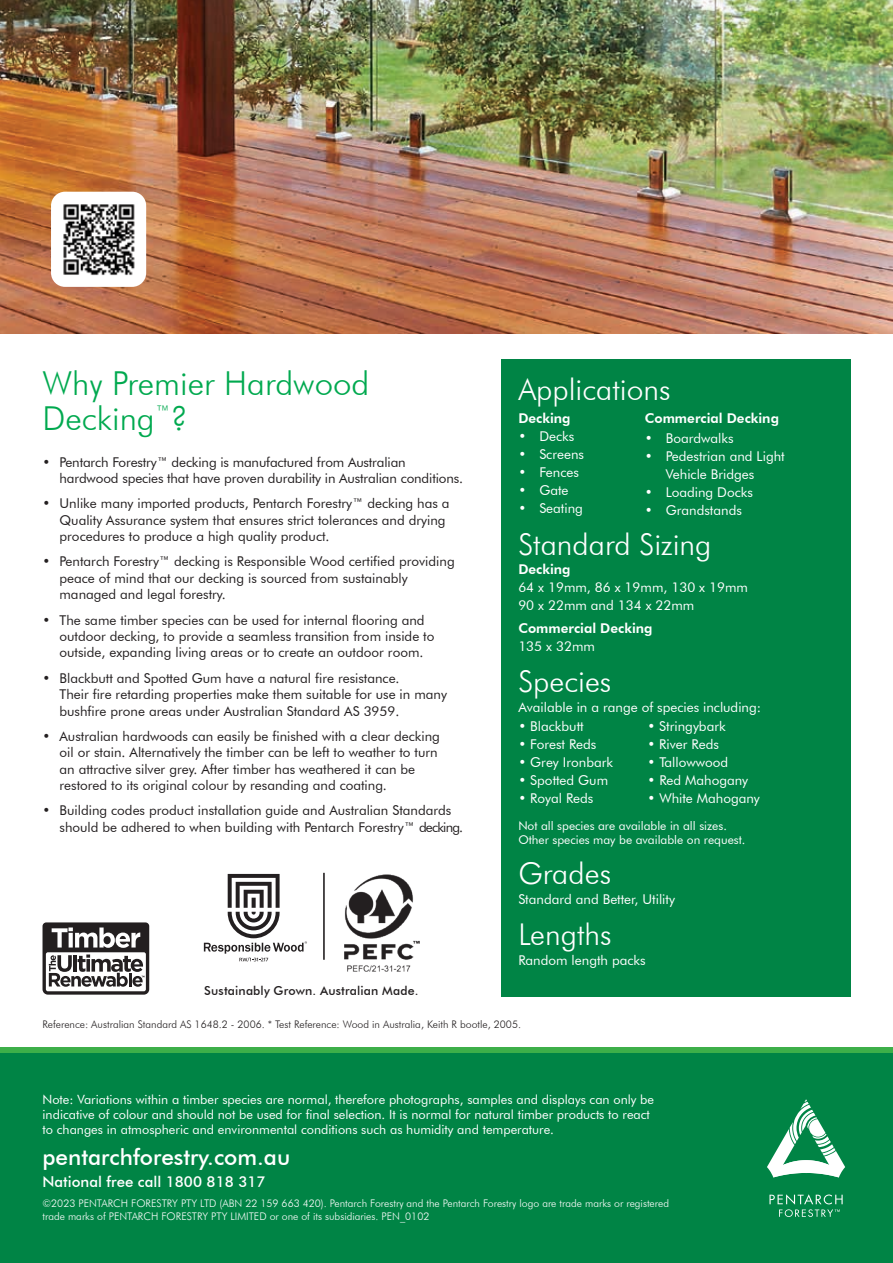
<style>
.page{position:relative;width:893px;height:1263px;background:#fff}
.page>*{position:absolute;margin:0;border:0;box-sizing:border-box;transform-origin:0 0}
.t1{font:300 33px/34.5px "Futura BT";color:#00a94f}
.t2{font:300 30px "Futura BT";color:#fff}
.t3{font:500 22.5px "Futura BT";color:#fff}
.t4{font:500 15px "Futura BT";color:#fff}
.t5{font:13.5px/16.5px "Futura BT";color:#231f20}
.t6{font:13.5px/18px "Futura BT";color:#fff}
.t7{font:800 13.5px "Futura BT";color:#fff}
.t8{font:12.75px/15.3px "Futura BT";color:#fff}
.t9{font:500 12.3px "Futura BT";letter-spacing:.015em;color:#231f20}
.t10{font:12px/13.5px "Futura BT";color:#fff}
.t11{font:300 10.5px/13.5px "Futura BT";color:#fff}
.t12{font:300 10.5px "Futura BT";color:#231f20}
</style>
<div class="page">
<img style="left:0;top:0;width:893px;height:333px">
<div style="left:501px;top:360px;width:349px;height:637px;background:#008445"></div>
<div style="left:0;top:1052px;width:893px;height:211px;background:#008445"></div>
<div style="left:0;top:1047px;width:893px;height:5px;background:#3daf49"></div>
<svg style="left:43px;top:922px;width:106px;height:73px"></svg>
<img style="left:344px;top:874px;width:76px;height:98px">
<svg style="left:204px;top:874px;width:103px;height:88px"></svg>
<hr style="left:323px;top:873px;width:2px;height:87px;background:#231f20">
<svg style="left:767px;top:1099px;width:78px;height:78px"></svg>
<svg style="left:769px;top:1194px;width:74px;height:23px"></svg>
<div style="left:51px;top:192px;width:95px;height:95px;background:#fff;border-radius:14px"></div>
<img style="left:63px;top:204px;width:72px;height:72px">
<h1 class="t1" style="left:43px;top:366px;width:328px">Why Premier Hardwood<br>Decking<sup>™</sup>?</h1>
<h2 class="t2" style="left:518px;top:371px;width:154px">Applications</h2>
<p class="t7" style="left:645px;top:410px;width:136px">Commercial Decking</p>
<p class="t6" style="left:645px;top:429px;width:90px">• Boardwalks</p>
<p class="t6" style="left:666px;top:447px;width:120px;text-indent:-21px">• Pedestrian and Light<br>Vehicle Bridges</p>
<p class="t6" style="left:645px;top:483px;width:110px">• Loading Docks</p>
<p class="t6" style="left:645px;top:501px;width:99px">• Grandstands</p>
<p class="t7" style="left:518px;top:410px;width:54px">Decking</p>
<p class="t6" style="left:518px;top:427px;width:57px">• Decks</p>
<p class="t6" style="left:518px;top:445px;width:67px">• Screens</p>
<p class="t6" style="left:518px;top:463px;width:62px">• Fences</p>
<p class="t6" style="left:518px;top:481px;width:52px">• Gate</p>
<p class="t6" style="left:518px;top:499px;width:66px">• Seating</p>
<h2 class="t2" style="left:518px;top:526px;width:195px">Standard Sizing</h2>
<p class="t7" style="left:518px;top:561px;width:54px">Decking</p>
<p class="t6" style="left:518px;top:578px;width:231px">64 x 19mm, 86 x 19mm, 130 x 19mm<br>90 x 22mm and 134 x 22mm</p>
<p class="t7" style="left:518px;top:619px;width:136px">Commercial Decking</p>
<p class="t6" style="left:518px;top:637px;width:78px">135 x 32mm</p>
<h2 class="t2" style="left:518px;top:663px;width:95px">Species</h2>
<p class="t6" style="left:518px;top:698px;width:244px">Available in a range of species including:</p>
<p class="t6" style="left:518px;top:717px;width:67px">• Blackbutt</p>
<p class="t6" style="left:647px;top:717px;width:80px">• Stringybark</p>
<p class="t6" style="left:518px;top:735px;width:80px">• Forest Reds</p>
<p class="t6" style="left:647px;top:735px;width:73px">• River Reds</p>
<p class="t6" style="left:518px;top:753px;width:96px">• Grey Ironbark</p>
<p class="t6" style="left:647px;top:753px;width:82px">• Tallowwood</p>
<p class="t6" style="left:518px;top:771px;width:91px">• Spotted Gum</p>
<p class="t6" style="left:647px;top:771px;width:102px">• Red Mahogany</p>
<p class="t6" style="left:518px;top:789px;width:77px">• Royal Reds</p>
<p class="t6" style="left:647px;top:789px;width:114px">• White Mahogany</p>
<p class="t10" style="left:518px;top:819px;width:229px">Not all species are available in all sizes.<br>Other species may be available on request.</p>
<h2 class="t2" style="left:518px;top:855px;width:94px">Grades</h2>
<p class="t6" style="left:518px;top:890px;width:158px">Standard and Better, Utility</p>
<h2 class="t2" style="left:518px;top:916px;width:95px">Lengths</h2>
<p class="t6" style="left:518px;top:951px;width:129px">Random length packs</p>
<p class="t5" style="left:60px;top:454px;width:405px;text-indent:-17px">• Pentarch Forestry™ decking is manufactured from Australian hardwood species that have proven durability in Australian conditions.</p>
<p class="t5" style="left:60px;top:495px;width:392px;text-indent:-17px">• Unlike many imported products, Pentarch Forestry™ decking has a<br>Quality Assurance system that ensures strict tolerances and drying procedures to produce a high quality product.</p>
<p class="t5" style="left:60px;top:553px;width:397px;text-indent:-17px">• Pentarch Forestry™ decking is Responsible Wood certified providing peace of mind that our decking is sourced from sustainably managed and legal forestry.</p>
<p class="t5" style="left:60px;top:611px;width:376px;text-indent:-17px">• The same timber species can be used for internal flooring and outdoor decking, to provide a seamless transition from inside to outside, expanding living areas or to create an outdoor room.</p>
<p class="t5" style="left:60px;top:669px;width:389px;text-indent:-17px">• Blackbutt and Spotted Gum have a natural fire resistance.<br>Their fire retarding properties make them suitable for use in many bushfire prone areas under Australian Standard AS 3959.</p>
<p class="t5" style="left:60px;top:727px;width:382px;text-indent:-17px">• Australian hardwoods can easily be finished with a clear decking oil or stain. Alternatively the timber can be left to weather to turn an attractive silver grey. After timber has weathered it can be restored to its original colour by resanding and coating.</p>
<p class="t5" style="left:60px;top:802px;width:405px;text-indent:-17px">• Building codes product installation guide and Australian Standards should be adhered to when building with Pentarch Forestry™ decking.</p>
<p class="t9" style="left:204px;top:983px;width:216px">Sustainably Grown. Australian Made.</p>
<p class="t12" style="left:43px;top:1018px;width:480px">Reference: Australian Standard AS 1648.2 - 2006. * Test Reference: Wood in Australia, Keith R bootle, 2005.</p>
<p class="t8" style="left:43px;top:1091px;width:613px">Note: Variations within a timber species are normal, therefore photographs, samples and displays can only be indicative of colour and should not be used for final selection. It is normal for natural timber products to react to changes in atmospheric and environmental conditions such as humidity and temperature.</p>
<h3 class="t3" style="left:43px;top:1143px;width:249px">pentarchforestry.com.au</h3>
<p class="t4" style="left:43px;top:1172px;width:224px">National free call 1800 818 317</p>
<p class="t11" style="left:43px;top:1196px;width:628px">©2023 PENTARCH FORESTRY PTY LTD (ABN 22 159 663 420). Pentarch Forestry and the Pentarch Forestry logo are trade marks or registered trade marks of PENTARCH FORESTRY PTY LIMITED or one of its subsidiaries. PEN_0102</p>
</div>
